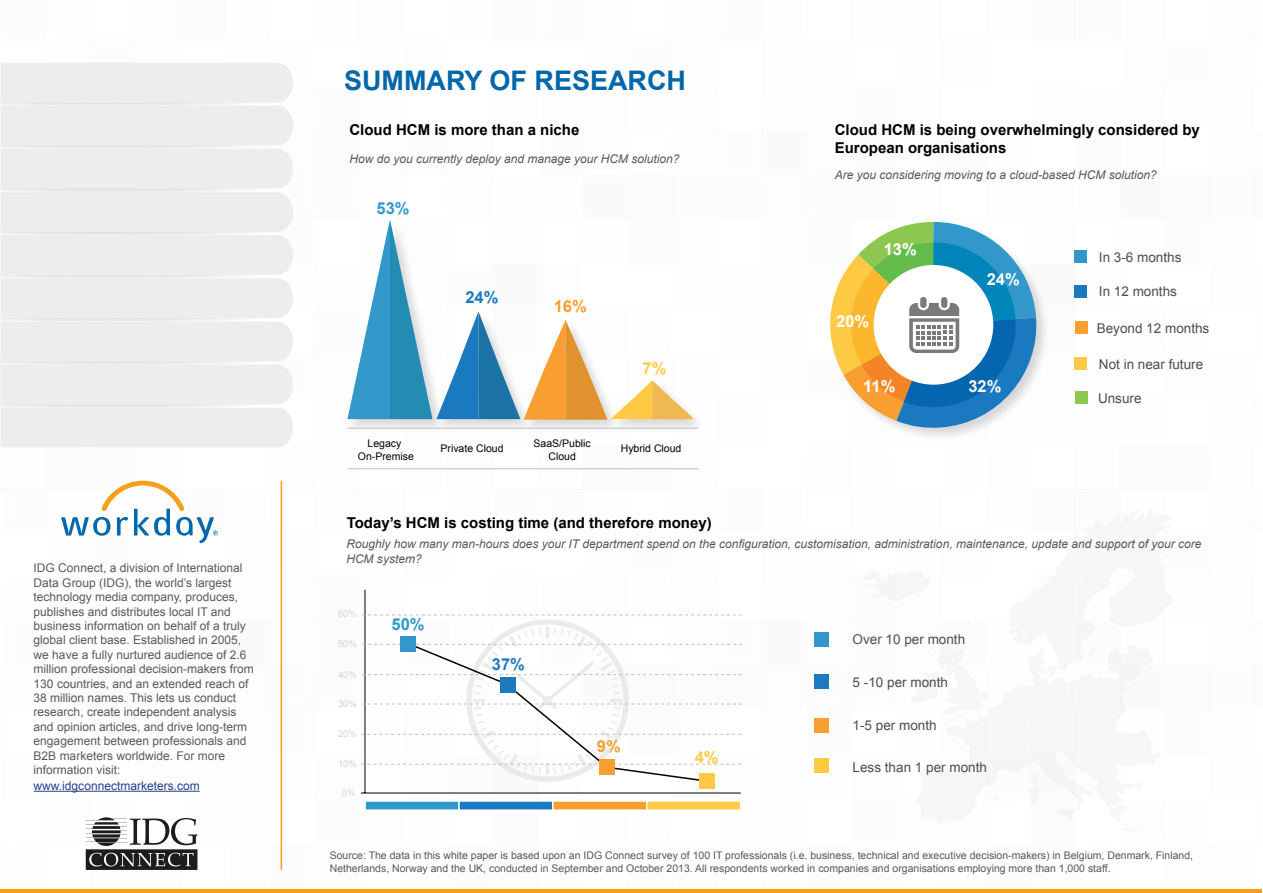
<style>
.page{position:relative;width:1263px;height:893px;background:#fff}
.page>*{position:absolute;margin:0;border:0;box-sizing:border-box;transform-origin:0 0}
.t1{font:700 27px "Arial";color:#0067ab}
.t2{font:700 16.5px "Arial";color:#fff}
.t3{font:700 16.5px "Arial";color:#3198c9}
.t4{font:700 16.5px "Arial";color:#1a79bf}
.t5{font:700 16.5px "Arial";color:#f99f31}
.t6{font:700 16.5px "Arial";color:#ffca43}
.t7{font:700 15px/18px "Arial";color:#000}
.t8{font:13.5px "Arial";color:#4d4d4f}
.t9{font:12px/14.4px "Arial";color:#58595b}
.t10{font:italic 12px/14.4px "Arial";color:#58595b}
.t11{font:12px "Arial";color:#25408f}
.t12{font:10.5px/12.6px "Arial";color:#58595b}
.t13{font:10.5px/12.6px "Arial";color:#000;text-align:center}
.t14{font:9.3px "Arial";color:#d3d5d6}
</style>
<div class="page">
<svg style="left:86px;top:817px;width:111px;height:53px"></svg>
<svg style="left:61px;top:481px;width:157px;height:62px"></svg>
<hr style="left:281px;top:481px;width:1px;height:389px;background:#f6a01a">
<hr style="left:34px;top:791px;width:166px;height:1px;background:#25408f">
<hr style="left:0;top:889px;width:1262px;height:4px;background:#f6a01a">
<div style="left:0;top:63px;width:293px;height:384px;background:#ededed"></div>
<div style="left:346px;top:219px;width:100px;height:214px;background:#000;opacity:.15"></div>
<div style="left:435px;top:311px;width:99px;height:122px;background:#000;opacity:.15"></div>
<div style="left:522px;top:319px;width:99px;height:115px;background:#000;opacity:.15"></div>
<div style="left:609px;top:379px;width:98px;height:54px;background:#000;opacity:.15"></div>
<svg style="left:347px;top:219px;width:347px;height:201px"></svg>
<svg style="left:941px;top:526px;width:203px;height:293px"></svg>
<hr style="left:347px;top:428px;width:351px;height:1px;background:#bcbec0">
<hr style="left:347px;top:468px;width:351px;height:1px;background:#bcbec0">
<div style="left:828px;top:220px;width:222px;height:222px;background:#000;opacity:.15"></div>
<svg style="left:828px;top:222px;width:212px;height:207px"></svg>
<div style="left:1074px;top:251px;width:13px;height:12px;background:#3198c9"></div>
<div style="left:1074px;top:285px;width:13px;height:13px;background:#1a79bf"></div>
<div style="left:1075px;top:321px;width:12px;height:12px;background:#f99f31"></div>
<div style="left:1074px;top:357px;width:13px;height:13px;background:#ffca43"></div>
<div style="left:1075px;top:391px;width:12px;height:13px;background:#8ec750"></div>
<div style="left:815px;top:632px;width:14px;height:14px;background:#3198c9"></div>
<div style="left:815px;top:674px;width:14px;height:14px;background:#1a79bf"></div>
<div style="left:815px;top:718px;width:14px;height:14px;background:#f99f31"></div>
<div style="left:815px;top:759px;width:14px;height:14px;background:#ffca43"></div>
<hr style="left:365px;top:590px;width:1px;height:203px;background:#000">
<hr style="left:361px;top:793px;width:380px;height:1px;background:#000">
<svg style="left:361px;top:614px;width:381px;height:169px"></svg>
<div style="left:400px;top:636px;width:16px;height:15px;background:#3198c9"></div>
<div style="left:500px;top:677px;width:16px;height:16px;background:#1a79bf"></div>
<div style="left:599px;top:759px;width:16px;height:16px;background:#f99f31"></div>
<div style="left:699px;top:773px;width:16px;height:16px;background:#ffca43"></div>
<div style="left:364px;top:800px;width:96px;height:11px;background:#3198c9;border:2px solid #fff"></div>
<div style="left:458px;top:800px;width:96px;height:11px;background:#1a79bf;border:2px solid #fff"></div>
<div style="left:552px;top:800px;width:95px;height:11px;background:#f99f31;border:2px solid #fff"></div>
<div style="left:646px;top:800px;width:95px;height:11px;background:#ffca43;border:2px solid #fff"></div>
<p class="t9" style="left:34px;top:561px;width:222px">IDG Connect, a division of International Data Group (IDG), the world’s largest technology media company, produces, publishes and distributes local IT and business information on behalf of a truly global client base. Established in 2005, we have a fully nurtured audience of 2.6 million professional decision-makers from 130 countries, and an extended reach of 38 million names. This lets us conduct research, create independent analysis and opinion articles, and drive long-term engagement between professionals and B2B marketers worldwide. For more information visit:</p>
<p class="t11" style="left:34px;top:778px;width:168px">www.idgconnectmarketers.com</p>
<h1 class="t1" style="left:344px;top:63px;width:344px">SUMMARY OF RESEARCH</h1>
<p class="t7" style="left:349px;top:121px;width:232px">Cloud HCM is more than a niche</p>
<p class="t7" style="left:835px;top:121px;width:367px">Cloud HCM is being overwhelmingly considered by<br>European organisations</p>
<p class="t10" style="left:349px;top:152px;width:332px">How do you currently deploy and manage your HCM solution?</p>
<h2 class="t3" style="left:377px;top:197px;width:35px">53%</h2>
<h2 class="t4" style="left:465px;top:287px;width:35px">24%</h2>
<h2 class="t5" style="left:554px;top:295px;width:35px">16%</h2>
<h2 class="t6" style="left:642px;top:357px;width:25px">7%</h2>
<p class="t13" style="left:358px;top:437px;width:58px">Legacy<br>On-Premise</p>
<p class="t13" style="left:440px;top:442px;width:65px">Private Cloud</p>
<p class="t13" style="left:534px;top:437px;width:59px">SaaS/Public<br>Cloud</p>
<p class="t13" style="left:621px;top:442px;width:62px">Hybrid Cloud</p>
<p class="t7" style="left:347px;top:514px;width:367px">Today’s HCM is costing time (and therefore money)</p>
<p class="t10" style="left:835px;top:168px;width:324px">Are you considering moving to a cloud-based HCM solution?</p>
<h2 class="t2" style="left:884px;top:238px;width:35px">13%</h2>
<h2 class="t2" style="left:836px;top:310px;width:35px">20%</h2>
<h2 class="t2" style="left:987px;top:268px;width:35px">24%</h2>
<h2 class="t2" style="left:863px;top:375px;width:34px">11%</h2>
<h2 class="t2" style="left:968px;top:375px;width:35px">32%</h2>
<p class="t8" style="left:1099px;top:248px;width:84px">In 3-6 months</p>
<p class="t8" style="left:1099px;top:282px;width:80px">In 12 months</p>
<p class="t8" style="left:1097px;top:319px;width:114px">Beyond 12 months</p>
<p class="t8" style="left:1099px;top:355px;width:106px">Not in near future</p>
<p class="t8" style="left:1098px;top:390px;width:45px">Unsure</p>
<p class="t10" style="left:346px;top:537px;width:857px">Roughly how many man-hours does your IT department spend on the configuration, customisation, administration, maintenance, update and support of your core<br>HCM system?</p>
<p class="t14" style="left:338px;top:608px;width:20px">60%</p>
<p class="t14" style="left:338px;top:638px;width:20px">50%</p>
<p class="t14" style="left:338px;top:669px;width:20px">40%</p>
<p class="t14" style="left:338px;top:697px;width:20px">30%</p>
<p class="t14" style="left:338px;top:728px;width:20px">20%</p>
<p class="t14" style="left:338px;top:757px;width:20px">10%</p>
<p class="t14" style="left:342px;top:786px;width:15px">0%</p>
<h2 class="t3" style="left:392px;top:613px;width:35px">50%</h2>
<h2 class="t4" style="left:492px;top:653px;width:35px">37%</h2>
<h2 class="t5" style="left:597px;top:735px;width:25px">9%</h2>
<h2 class="t6" style="left:695px;top:746px;width:25px">4%</h2>
<p class="t8" style="left:853px;top:631px;width:114px">Over 10 per month</p>
<p class="t8" style="left:853px;top:673px;width:97px">5 -10 per month</p>
<p class="t8" style="left:853px;top:716px;width:86px">1-5 per month</p>
<p class="t8" style="left:853px;top:758px;width:136px">Less than 1 per month</p>
<p class="t12" style="left:330px;top:849px;width:865px">Source: The data in this white paper is based upon an IDG Connect survey of 100 IT professionals (i.e. business, technical and executive decision-makers) in Belgium, Denmark, Finland,<br>Netherlands, Norway and the UK, conducted in September and October 2013. All respondents worked in companies and organisations employing more than 1,000 staff.</p>
</div>
